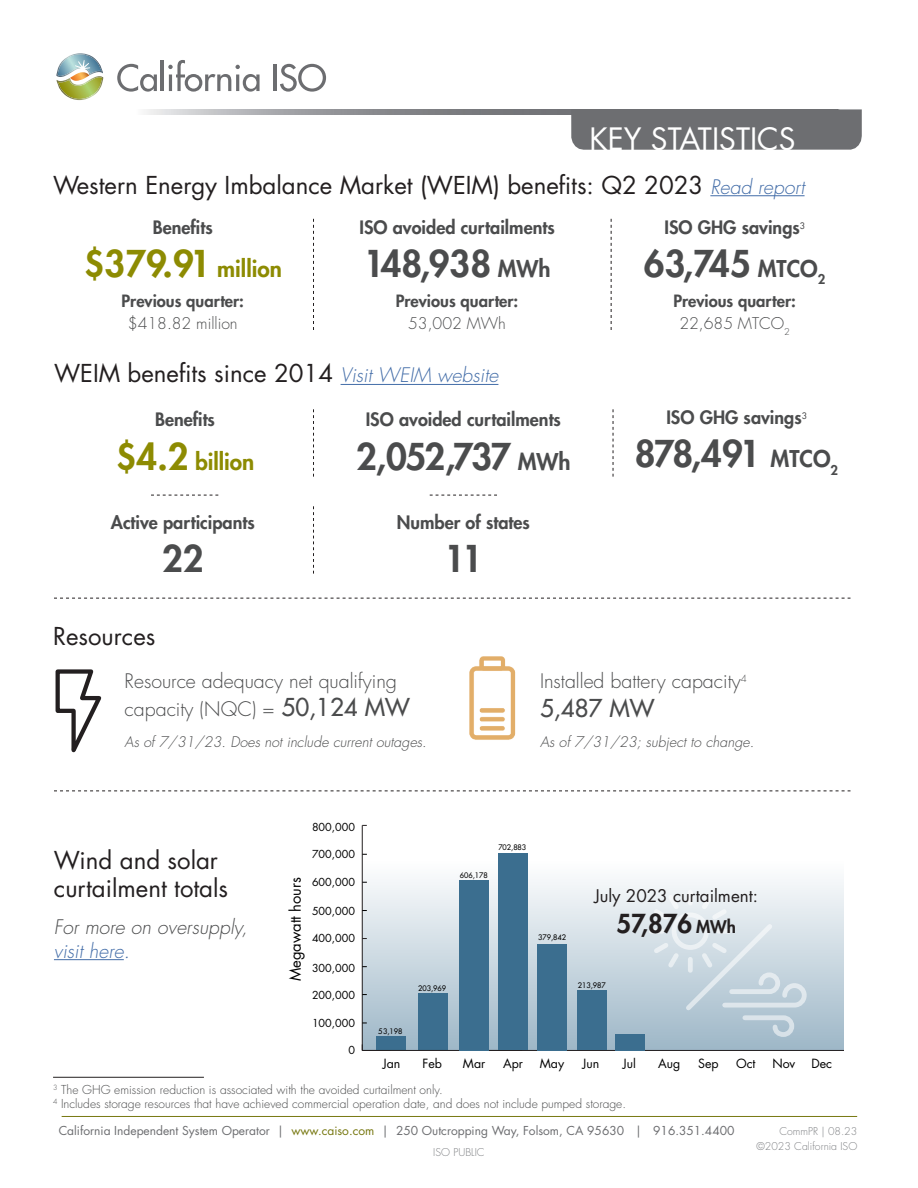
<style>
.page{position:relative;width:918px;height:1188px;background:#fff}
.page>*{position:absolute;margin:0;border:0;box-sizing:border-box;transform-origin:0 0}
.t1{font:800 36px "Futura Std";letter-spacing:-.05em;color:#4b4c4d}
.t2{font:800 36px "Futura Std";color:#8d8b02}
.t3{font:30px "Futura Std";color:#fff}
.t4{font:800 25.5px "Futura Std";color:#231f20}
.t5{font:24px/28.8px "Futura Std";color:#231f20}
.t6{font:500 24px "Futura Std";color:#4b4c4d}
.t7{font:800 22.5px "Futura Std";color:#8d8b02}
.t8{font:300 19.5px/28.8px "Futura Std";color:#4b4c4d}
.t9{font:italic 300 19.5px/23.4px "Futura Std";color:#4b4c4d}
.t10{font:800 18px "Futura Std";color:#4b4c4d}
.t11{font:16.95px "Futura Std";color:#231f20}
.t12{font:800 16.5px "Futura Std";color:#4b4c4d}
.t13{font:300 15.75px "Futura Std";color:#4b4c4d}
.t14{font:14.85px "Futura Std";color:#000}
.t15{font:italic 300 14.25px "Futura Std";color:#4b4c4d}
.t16{font:12.3px "Futura Std";color:#000}
.t17{font:300 12px "Futura Std";color:#4b4c4d}
.t18{font:12px "Futura Std";color:#6c6d70}
.t19{font:10.8px "Futura Std";color:#000}
.t20{font:300 10.5px/15px "Futura Std";color:#808285;text-align:right}
.t21{font:500 7.35px "Futura Std";color:#000}
.s1{font-weight:300;font-style:italic;font-size:19.5px;color:#436da8}
.s2{font-size:22.5px}
.s3{font-size:36px}
.s4{font-weight:500;font-size:24px}
.s5{color:#436da8}
.s6{font-size:16.95px}
.s7{color:#777811}
</style>
<div class="page">
<svg style="left:117px;top:64px;width:40px;height:28px"></svg>
<hr style="left:161px;top:60px;width:3px;height:31px;background:#6c6d70">
<svg style="left:168px;top:60px;width:92px;height:32px"></svg>
<hr style="left:273px;top:64px;width:4px;height:27px;background:#6c6d70">
<svg style="left:280px;top:64px;width:46px;height:28px"></svg>
<svg style="left:56px;top:53px;width:47px;height:47px"></svg>
<div style="left:571px;top:109px;width:291px;height:41px;background:#6d6e71"></div>
<hr style="left:62px;top:1116px;width:795px;height:1px;background:#777811">
<div style="left:363px;top:858px;width:481px;height:192px;background:linear-gradient(to bottom,#fff,#9cb5c6)"></div>
<svg style="left:650px;top:891px;width:157px;height:146px;background:#cddae2"></svg>
<hr style="left:362px;top:825px;width:1px;height:225px;background:#231f20">
<svg style="left:362px;top:1044px;width:14px;height:6px"></svg>
<div style="left:376px;top:1036px;width:30px;height:14px;background:#3b6e8f"></div>
<div style="left:418px;top:994px;width:29px;height:56px;background:#3b6e8f"></div>
<hr style="left:362px;top:1050px;width:482px;height:1px;background:#231f20">
<div style="left:459px;top:880px;width:30px;height:170px;background:#3b6e8f"></div>
<div style="left:498px;top:853px;width:30px;height:197px;background:#3b6e8f"></div>
<div style="left:537px;top:944px;width:30px;height:106px;background:#3b6e8f"></div>
<div style="left:578px;top:991px;width:29px;height:59px;background:#3b6e8f"></div>
<div style="left:615px;top:1034px;width:30px;height:17px;background:#3b6e8f"></div>
<svg style="left:54px;top:598px;width:796px;height:1px"></svg>
<svg style="left:54px;top:791px;width:796px;height:1px"></svg>
<hr style="left:54px;top:959px;width:70px;height:1px;background:#436da8">
<hr style="left:710px;top:195px;width:95px;height:1px;background:#436da8">
<hr style="left:341px;top:384px;width:157px;height:1px;background:#436da8">
<svg style="left:313px;top:219px;width:1px;height:111px"></svg>
<svg style="left:313px;top:409px;width:1px;height:68px"></svg>
<svg style="left:313px;top:506px;width:1px;height:68px"></svg>
<svg style="left:611px;top:219px;width:1px;height:111px"></svg>
<svg style="left:613px;top:409px;width:1px;height:68px"></svg>
<svg style="left:55px;top:669px;width:47px;height:84px"></svg>
<img style="left:469px;top:656px;width:47px;height:84px">
<svg style="left:430px;top:495px;width:67px;height:1px"></svg>
<svg style="left:151px;top:495px;width:67px;height:1px"></svg>
<hr style="left:53px;top:1077px;width:151px;height:1px;background:#231f20">
<h2 class="t3" style="left:590px;top:120px;width:208px">KEY STATISTICS</h2>
<p class="t5" style="left:53px;top:171px;width:753px">Western Energy Imbalance Market (WEIM) benefits: Q2 2023 <span class="s1">Read report</span></p>
<p class="t10" style="left:153px;top:216px;width:61px">Benefits</p>
<p class="t2" style="left:84px;top:241px;width:200px">$379.91 <span class="s2">million</span></p>
<p class="t12" style="left:122px;top:290px;width:124px">Previous quarter:</p>
<p class="t13" style="left:128px;top:314px;width:111px">$418.82 million</p>
<p class="t10" style="left:359px;top:216px;width:197px">ISO avoided curtailments</p>
<p class="t1" style="left:364px;top:241px;width:189px">148,938 <span class="s2">MWh</span></p>
<p class="t12" style="left:396px;top:290px;width:124px">Previous quarter:</p>
<p class="t13" style="left:408px;top:314px;width:99px">53,002 MWh</p>
<p class="t5" style="left:54px;top:360px;width:446px">WEIM benefits since 2014 <span class="s1">Visit WEIM website</span></p>
<p class="t10" style="left:155px;top:408px;width:61px">Benefits</p>
<p class="t7" style="left:116px;top:447px;width:140px"><span class="s3">$4.2</span> billion</p>
<p class="t10" style="left:111px;top:511px;width:145px">Active participants</p>
<p class="t1" style="left:162px;top:536px;width:43px">22</p>
<p class="t10" style="left:366px;top:408px;width:197px">ISO avoided curtailments</p>
<p class="t1" style="left:356px;top:434px;width:216px">2,052,737 <span class="s2">MWh</span></p>
<p class="t10" style="left:397px;top:511px;width:135px">Number of states</p>
<p class="t1" style="left:444px;top:536px;width:40px">11</p>
<p class="t10" style="left:664px;top:216px;width:142px">ISO GHG savings<sup>3</sup></p>
<p class="t1" style="left:644px;top:241px;width:183px">63,745 <span class="s2">MTCO</span><sub>2</sub></p>
<p class="t12" style="left:673px;top:290px;width:124px">Previous quarter:</p>
<p class="t13" style="left:679px;top:314px;width:112px">22,685 MTCO<sub>2</sub></p>
<p class="t10" style="left:666px;top:406px;width:142px">ISO GHG savings<sup>3</sup></p>
<p class="t1" style="left:635px;top:431px;width:205px">878,491 <span class="s2">MTCO</span><sub>2</sub></p>
<p class="t5" style="left:53px;top:622px;width:104px">Resources</p>
<p class="t8" style="left:125px;top:667px;width:287px">Resource adequacy net qualifying capacity (NQC) = <span class="s4">50,124 MW</span></p>
<p class="t15" style="left:125px;top:733px;width:304px">As of 7/31/23. Does not include current outages.</p>
<p class="t8" style="left:540px;top:667px;width:208px">Installed battery capacity<sup>4</sup></p>
<p class="t6" style="left:540px;top:693px;width:116px">5,487 MW</p>
<p class="t15" style="left:540px;top:734px;width:216px">As of 7/31/23; subject to change.</p>
<p class="t5" style="left:54px;top:846px;width:176px">Wind and solar curtailment totals</p>
<p class="t9" style="left:54px;top:916px;width:195px">For more on oversupply, <span class="s5">visit here.</span></p>
<p class="t19" style="left:312px;top:820px;width:44px">800,000</p>
<p class="t19" style="left:312px;top:847px;width:44px">700,000</p>
<p class="t14" style="left:286px;top:981px;width:106px;rotate:-90deg">Megawatt hours</p>
<p class="t19" style="left:312px;top:875px;width:44px">600,000</p>
<p class="t19" style="left:312px;top:904px;width:44px">500,000</p>
<p class="t19" style="left:312px;top:931px;width:44px">400,000</p>
<p class="t19" style="left:312px;top:961px;width:44px">300,000</p>
<p class="t19" style="left:312px;top:988px;width:44px">200,000</p>
<p class="t19" style="left:312px;top:1017px;width:44px">100,000</p>
<p class="t19" style="left:348px;top:1043px;width:8px">0</p>
<p class="t21" style="left:378px;top:1026px;width:26px">53,198</p>
<p class="t16" style="left:383px;top:1055px;width:19px">Jan</p>
<p class="t21" style="left:460px;top:870px;width:29px">606,178</p>
<p class="t21" style="left:498px;top:843px;width:29px">702,883</p>
<p class="t21" style="left:538px;top:933px;width:29px">379,842</p>
<p class="t11" style="left:594px;top:885px;width:165px">July 2023 curtailment:</p>
<p class="t4" style="left:616px;top:907px;width:121px">57,876 <span class="s6">MWh</span></p>
<p class="t21" style="left:418px;top:983px;width:29px">203,969</p>
<p class="t21" style="left:578px;top:980px;width:29px">213,987</p>
<p class="t16" style="left:422px;top:1056px;width:21px">Feb</p>
<p class="t16" style="left:463px;top:1055px;width:24px">Mar</p>
<p class="t16" style="left:503px;top:1055px;width:21px">Apr</p>
<p class="t16" style="left:540px;top:1055px;width:26px">May</p>
<p class="t16" style="left:583px;top:1055px;width:18px">Jun</p>
<p class="t16" style="left:623px;top:1055px;width:15px">Jul</p>
<p class="t16" style="left:658px;top:1055px;width:24px">Aug</p>
<p class="t16" style="left:698px;top:1055px;width:22px">Sep</p>
<p class="t16" style="left:736px;top:1056px;width:21px">Oct</p>
<p class="t16" style="left:772px;top:1056px;width:25px">Nov</p>
<p class="t16" style="left:811px;top:1056px;width:22px">Dec</p>
<p class="t17" style="left:53px;top:1082px;width:391px"><sup>3</sup> The GHG emission reduction is associated with the avoided curtailment only.</p>
<p class="t17" style="left:53px;top:1097px;width:575px"><sup>4</sup> Includes storage resources that have achieved commercial operation date, and does not include pumped storage.</p>
<p class="t18" style="left:59px;top:1123px;width:677px">California Independent System Operator | <span class="s7">www.caiso.com</span> | 250 Outcropping Way, Folsom, CA 95630 | 916.351.4400</p>
<p class="t20" style="left:757px;top:1124px;width:102px">CommPR | 08.23 ©2023 California ISO</p>
<p class="t20" style="left:433px;top:1145px;width:53px">ISO PUBLIC</p>
</div>
